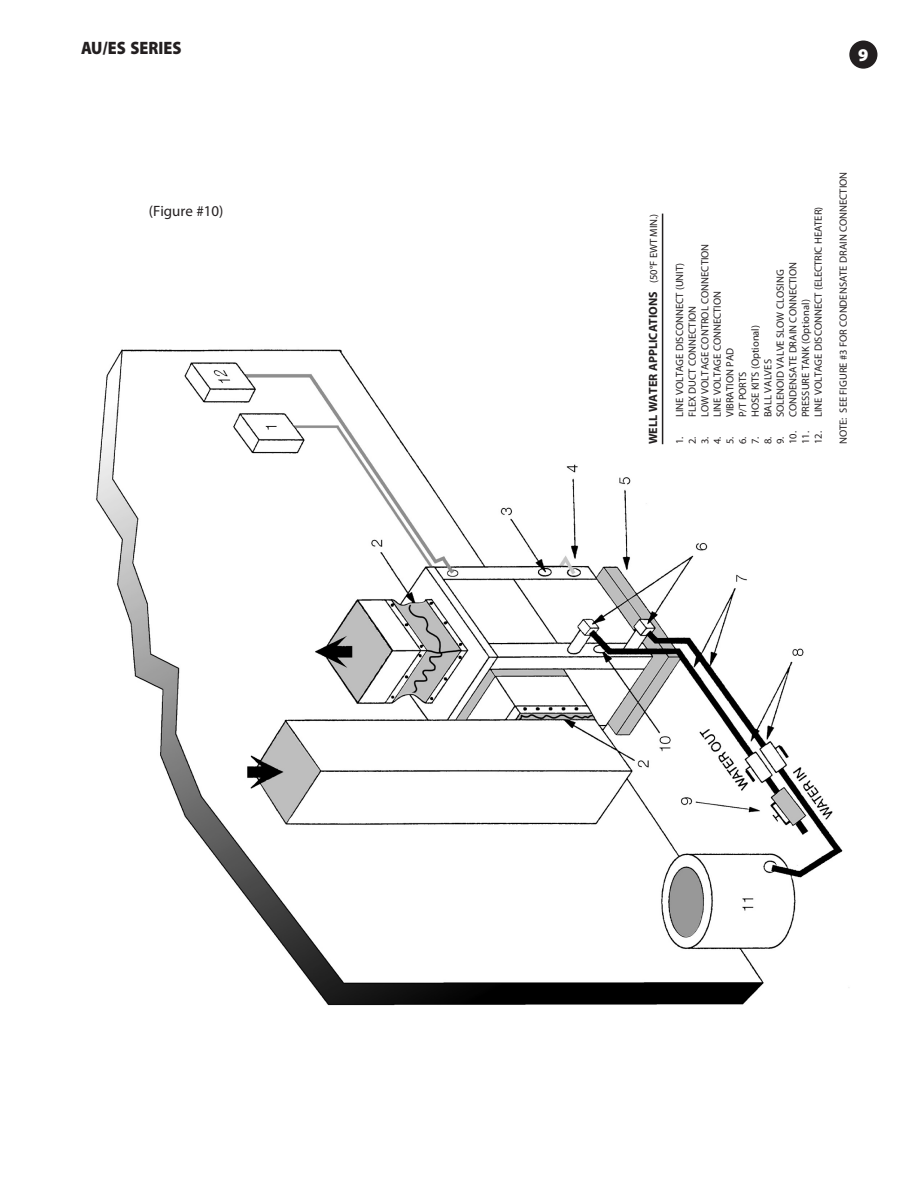
<style>
.page{position:relative;width:918px;height:1188px;background:#fff}
.page>*{position:absolute;margin:0;border:0;box-sizing:border-box;transform-origin:0 0}
.t1{font:900 18px "Myriad Pro";color:#231f20;scale:.9 1}
.t2{font:900 18px "Myriad Pro";color:#fff}
.t3{font:15px "Myriad Pro";color:#231f20}
.t4{font:700 12px "Myriad Pro";color:#231f20}
.t5{font:10.5px "Myriad Pro";color:#231f20}
.s1{font-weight:400;font-size:10.5px}
</style>
<div class="page">
<img style="left:96px;top:333px;width:753px;height:673px">
<div style="left:849px;top:41px;width:28px;height:28px;background:#231f20;border-radius:50%"></div>
<hr style="left:662px;top:214px;width:1px;height:230px;background:#231f20">
<h1 class="t1" style="left:81px;top:37px;width:113px">AU/ES SERIES</h1>
<h2 class="t3" style="left:149px;top:205px;width:76px">(Figure #10)</h2>
<h1 class="t2" style="left:858px;top:44px;width:12px">9</h1>
<p class="t4" style="left:649px;top:444px;width:232px;rotate:-90deg">WELL WATER APPLICATIONS <span class="s1">(50°F EWT MIN.)</span></p>
<p class="t5" style="left:814px;top:444px;width:239px;rotate:-90deg">12. LINE VOLTAGE DISCONNECT (ELECTRIC HEATER)</p>
<p class="t5" style="left:701px;top:444px;width:202px;rotate:-90deg">3. LOW VOLTAGE CONTROL CONNECTION</p>
<p class="t5" style="left:777px;top:444px;width:176px;rotate:-90deg">9. SOLENOID VALVE SLOW CLOSING</p>
<p class="t5" style="left:789px;top:444px;width:183px;rotate:-90deg">10. CONDENSATE DRAIN CONNECTION</p>
<p class="t5" style="left:676px;top:444px;width:183px;rotate:-90deg">1. LINE VOLTAGE DISCONNECT (UNIT)</p>
<p class="t5" style="left:714px;top:444px;width:155px;rotate:-90deg">4. LINE VOLTAGE CONNECTION</p>
<p class="t5" style="left:802px;top:444px;width:146px;rotate:-90deg">11. PRESSURE TANK (Optional)</p>
<p class="t5" style="left:688px;top:444px;width:140px;rotate:-90deg">2. FLEX DUCT CONNECTION</p>
<p class="t5" style="left:751px;top:444px;width:121px;rotate:-90deg">7. HOSE KITS (Optional)</p>
<p class="t5" style="left:726px;top:444px;width:98px;rotate:-90deg">5. VIBRATION PAD</p>
<p class="t5" style="left:764px;top:444px;width:86px;rotate:-90deg">8. BALL VALVES</p>
<p class="t5" style="left:739px;top:444px;width:74px;rotate:-90deg">6. P/T PORTS</p>
<p class="t5" style="left:840px;top:444px;width:274px;rotate:-90deg">NOTE: SEE FIGURE #3 FOR CONDENSATE DRAIN CONNECTION</p>
</div>
